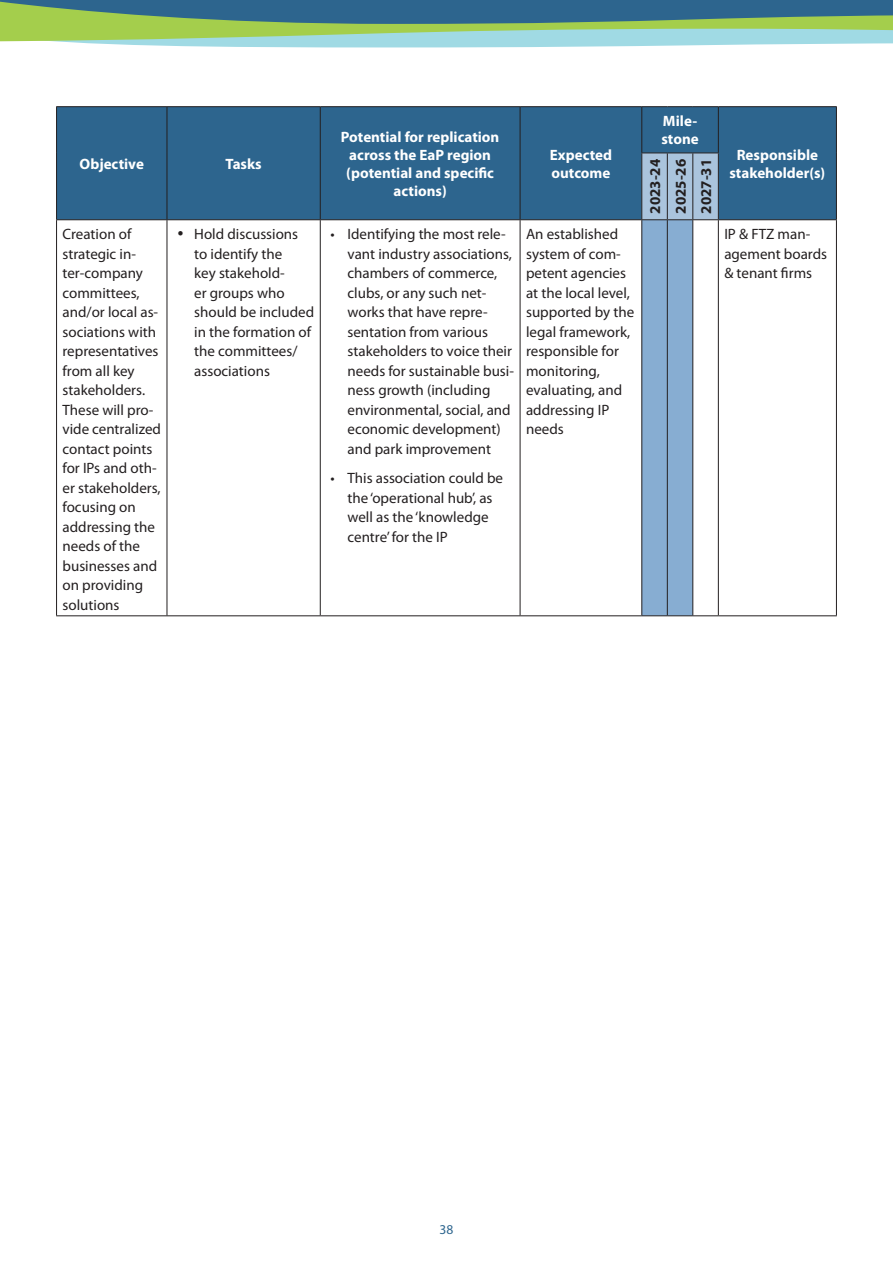
<style>
.page{position:relative;width:893px;height:1263px;background:#fff}
.page>*{position:absolute;margin:0;border:0;box-sizing:border-box;transform-origin:0 0}
.t1{font:15px/19.5px "Myriad Pro";color:#231f20}
.t2{font:700 15px/18px "Myriad Pro";color:#fff;text-align:center}
.t3{font:700 15px/25.5px "Myriad Pro";color:#231f20;text-align:justify}
.t4{font:13.5px "Myriad Pro";color:#2d658e}
</style>
<div class="page">
<svg style="left:0;top:26px;width:893px;height:22px;background:#abdab4"></svg>
<svg style="left:0;top:0;width:893px;height:26px;background:#4e827b"></svg>
<div style="left:57px;top:107px;width:779px;height:112px;background:#2d658e"></div>
<hr style="left:56px;top:220px;width:1px;height:395px;background:#231f20">
<hr style="left:167px;top:220px;width:1px;height:395px;background:#231f20">
<hr style="left:320px;top:220px;width:1px;height:395px;background:#231f20">
<hr style="left:520px;top:220px;width:1px;height:395px;background:#231f20">
<hr style="left:836px;top:220px;width:1px;height:395px;background:#231f20">
<hr style="left:56px;top:615px;width:111px;height:1px;background:#231f20">
<hr style="left:167px;top:615px;width:153px;height:1px;background:#231f20">
<hr style="left:320px;top:615px;width:200px;height:1px;background:#231f20">
<hr style="left:520px;top:615px;width:122px;height:1px;background:#231f20">
<hr style="left:718px;top:615px;width:119px;height:1px;background:#231f20">
<hr style="left:56px;top:106px;width:111px;height:1px;background:#231f20">
<hr style="left:56px;top:107px;width:1px;height:46px;background:#231f20">
<hr style="left:167px;top:106px;width:153px;height:1px;background:#231f20">
<hr style="left:167px;top:107px;width:1px;height:46px;background:#231f20">
<hr style="left:320px;top:106px;width:200px;height:1px;background:#231f20">
<hr style="left:320px;top:107px;width:1px;height:46px;background:#231f20">
<hr style="left:520px;top:106px;width:122px;height:1px;background:#231f20">
<hr style="left:520px;top:107px;width:1px;height:46px;background:#231f20">
<hr style="left:56px;top:153px;width:1px;height:66px;background:#231f20">
<hr style="left:167px;top:153px;width:1px;height:66px;background:#231f20">
<hr style="left:320px;top:153px;width:1px;height:66px;background:#231f20">
<hr style="left:520px;top:153px;width:1px;height:66px;background:#231f20">
<hr style="left:56px;top:219px;width:111px;height:1px;background:#231f20">
<hr style="left:167px;top:219px;width:153px;height:1px;background:#231f20">
<hr style="left:320px;top:219px;width:200px;height:1px;background:#231f20">
<hr style="left:520px;top:219px;width:122px;height:1px;background:#231f20">
<hr style="left:641px;top:107px;width:1px;height:46px;background:#231f20">
<svg style="left:642px;top:106px;width:76px;height:1px"></svg>
<hr style="left:718px;top:106px;width:119px;height:1px;background:#231f20">
<hr style="left:718px;top:107px;width:1px;height:46px;background:#231f20">
<hr style="left:836px;top:107px;width:1px;height:46px;background:#231f20">
<hr style="left:836px;top:153px;width:1px;height:66px;background:#231f20">
<hr style="left:718px;top:219px;width:119px;height:1px;background:#231f20">
<svg style="left:641px;top:153px;width:78px;height:463px"></svg>
<p class="t2" style="left:80px;top:154px;width:66px">Objective</p>
<p class="t2" style="left:225px;top:154px;width:38px">Tasks</p>
<p class="t2" style="left:341px;top:127px;width:160px">Potential for replication across the EaP region (potential and specific actions)</p>
<p class="t1" style="left:63px;top:224px;width:100px">Creation of strategic in&shy;ter-company committees, and/or local as&shy;sociations with representatives from all key stakeholders.<br>These will pro&shy;vide centralized contact points for IPs and oth&shy;er stakeholders, focusing on addressing the needs of the businesses and on providing solutions</p>
<p class="t1" style="left:194px;top:224px;width:121px;text-indent:-17px">• Hold discussions to identify the<br>key stakehold-<br>er groups who should be included in the formation of the committees/ associations</p>
<p class="t1" style="left:348px;top:224px;width:168px;text-indent:-17px">• Identifying the most rele&shy;vant industry associations, chambers of commerce, clubs, or any such net&shy;works that have repre&shy;sentation from various stakeholders to voice their needs for sustainable busi&shy;ness growth (including environmental, social, and economic development) and park improvement</p>
<p class="t1" style="left:348px;top:468px;width:157px;text-indent:-17px">• This association could be the ‘operational hub’, as well as the ‘knowledge centre’ for the IP</p>
<p class="t2" style="left:550px;top:145px;width:64px;text-align:left">Expected outcome</p>
<p class="t2" style="left:661px;top:112px;width:39px;text-align:left">Mile&shy;stone</p>
<p class="t3" style="left:642px;top:214px;width:56px;rotate:-90deg">2023-24<br>2025-26<br>2027-31</p>
<p class="t2" style="left:729px;top:145px;width:97px">Responsible stakeholder(s)</p>
<p class="t1" style="left:526px;top:224px;width:110px">An established system of com&shy;petent agencies at the local level, supported by the legal framework, responsible for monitoring, evaluating, and addressing IP needs</p>
<p class="t1" style="left:724px;top:224px;width:104px">IP &amp; FTZ man&shy;agement boards &amp; tenant firms</p>
<p class="t4" style="left:440px;top:1221px;width:15px">38</p>
</div>
